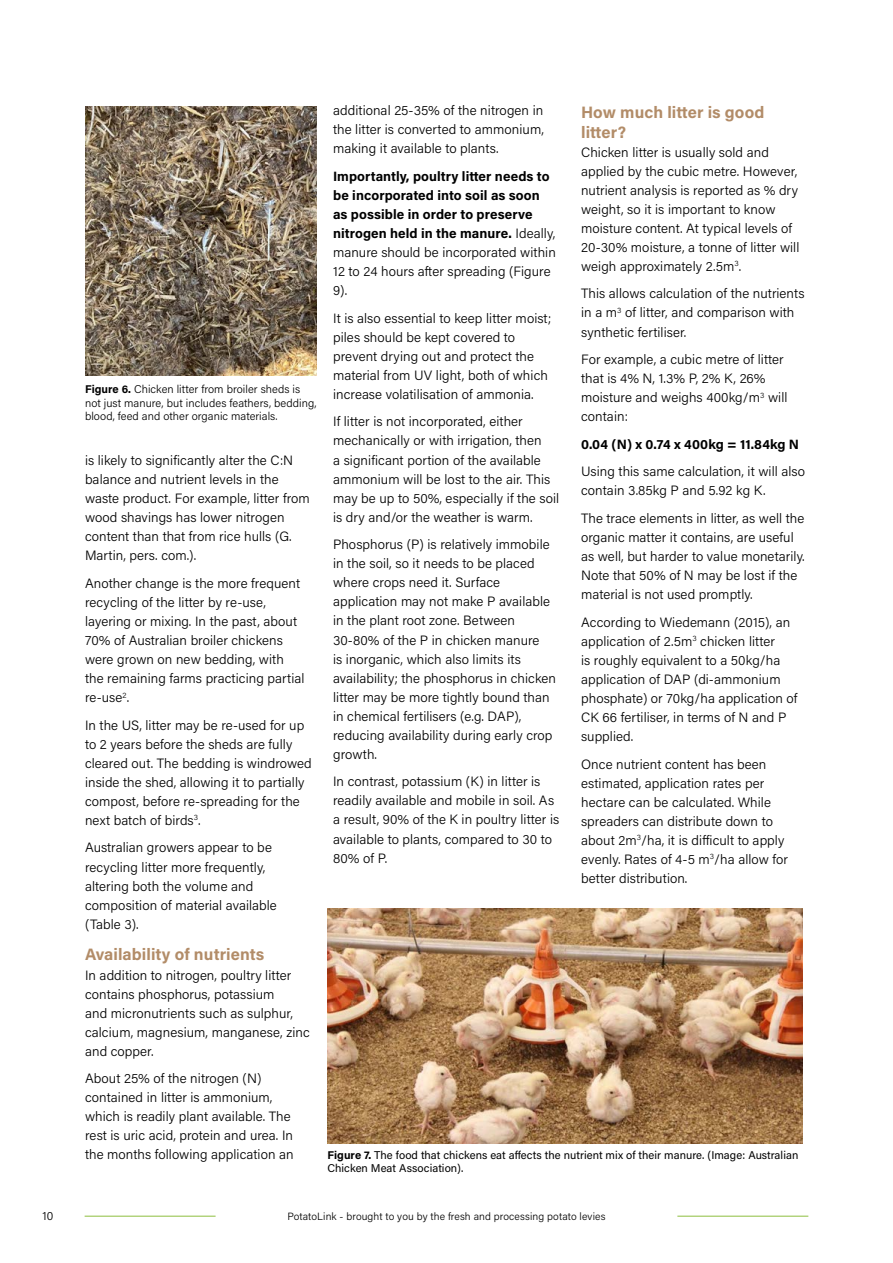
<style>
.page{position:relative;width:893px;height:1263px;background:#fff}
.page>*{position:absolute;margin:0;border:0;box-sizing:border-box;transform-origin:0 0}
.t1{font:700 16.5px/19px "Acumin Pro";letter-spacing:.005em;color:#b28c68}
.t2{font:300 13.5px/19px "Acumin Pro";letter-spacing:.005em;color:#000}
.t3{font:700 13.5px/19px "Acumin Pro";letter-spacing:.005em;color:#000}
.t4{font:300 12px "Acumin Pro";color:#000}
.t5{font:300 11.25px/13.5px "Acumin Pro";letter-spacing:.005em;color:#000}
.t6{font:11.25px/13.5px "Acumin Pro";letter-spacing:.005em;color:#000}
.t7{font:300 10.5px "Acumin Pro";letter-spacing:.01em;color:#000}
.s1{font-weight:700}
.s2{font-weight:300}
</style>
<div class="page">
<img style="left:85px;top:106px;width:232px;height:269px">
<img style="left:327px;top:908px;width:475px;height:235px">
<hr style="left:677px;top:1216px;width:131px;height:1px;background:#8ebe3f">
<hr style="left:85px;top:1216px;width:131px;height:1px;background:#8ebe3f">
<p class="t5" style="left:85px;top:382px;width:233px"><span class="s1">Figure 6.</span> Chicken litter from broiler sheds is not just manure, but includes feathers, bedding, blood, feed and other organic materials.</p>
<p class="t2" style="left:85px;top:450px;width:226px">is likely to significantly alter the C:N balance and nutrient levels in the waste product. For example, litter from wood shavings has lower nitrogen content than that from rice hulls (G.<br>Martin, pers. com.).</p>
<p class="t2" style="left:85px;top:573px;width:221px">Another change is the more frequent recycling of the litter by re-use, layering or mixing. In the past, about<br>70% of Australian broiler chickens were grown on new bedding, with the remaining farms practicing partial re-use<sup>2</sup>.</p>
<p class="t2" style="left:85px;top:715px;width:228px">In the US, litter may be re-used for up to 2 years before the sheds are fully cleared out. The bedding is windrowed inside the shed, allowing it to partially compost, before re-spreading for the next batch of birds<sup>3</sup>.</p>
<p class="t2" style="left:85px;top:838px;width:193px">Australian growers appear to be recycling litter more frequently, altering both the volume and composition of material available (Table 3).</p>
<p class="t1" style="left:85px;top:944px;width:181px">Availability of nutrients</p>
<p class="t2" style="left:85px;top:965px;width:226px">In addition to nitrogen, poultry litter contains phosphorus, potassium<br>and micronutrients such as sulphur, calcium, magnesium, manganese, zinc and copper.</p>
<p class="t2" style="left:85px;top:1068px;width:210px">About 25% of the nitrogen (N) contained in litter is ammonium, which is readily plant available. The rest is uric acid, protein and urea. In the months following application an</p>
<p class="t2" style="left:333px;top:100px;width:212px;text-align:justify">additional 25-35% of the nitrogen in the litter is converted to ammonium, making it available to plants.</p>
<p class="t3" style="left:333px;top:166px;width:224px">Importantly, poultry litter needs to be incorporated into soil as soon as possible in order to preserve nitrogen held in the manure. <span class="s2">Ideally, manure should be incorporated within<br>12 to 24 hours after spreading (Figure<br>9).</span></p>
<p class="t2" style="left:333px;top:308px;width:220px">It is also essential to keep litter moist; piles should be kept covered to prevent drying out and protect the material from UV light, both of which increase volatilisation of ammonia.</p>
<p class="t2" style="left:333px;top:412px;width:228px">If litter is not incorporated, either mechanically or with irrigation, then<br>a significant portion of the available ammonium will be lost to the air. This may be up to 50%, especially if the soil is dry and/or the weather is warm.</p>
<p class="t2" style="left:333px;top:534px;width:224px">Phosphorus (P) is relatively immobile in the soil, so it needs to be placed where crops need it. Surface application may not make P available in the plant root zone. Between 30-80% of the P in chicken manure<br>is inorganic, which also limits its availability; the phosphorus in chicken litter may be more tightly bound than in chemical fertilisers (e.g. DAP), reducing availability during early crop growth.</p>
<p class="t2" style="left:333px;top:772px;width:228px">In contrast, potassium (K) in litter is readily available and mobile in soil. As a result, 90% of the K in poultry litter is available to plants, compared to 30 to 80% of P.</p>
<p class="t1" style="left:581px;top:102px;width:185px">How much litter is good litter?</p>
<p class="t2" style="left:581px;top:142px;width:220px">Chicken litter is usually sold and applied by the cubic metre. However, nutrient analysis is reported as % dry weight, so it is important to know moisture content. At typical levels of 20-30% moisture, a tonne of litter will weigh approximately 2.5m<sup>3</sup>.</p>
<p class="t2" style="left:581px;top:284px;width:225px">This allows calculation of the nutrients in a m<sup>3</sup> of litter, and comparison with synthetic fertiliser.</p>
<p class="t2" style="left:581px;top:349px;width:208px">For example, a cubic metre of litter that is 4% N, 1.3% P, 2% K, 26% moisture and weighs 400kg/m<sup>3</sup> will contain:</p>
<p class="t3" style="left:581px;top:434px;width:219px">0.04 (N) x 0.74 x 400kg = 11.84kg N</p>
<p class="t2" style="left:581px;top:462px;width:225px">Using this same calculation, it will also contain 3.85kg P and 5.92 kg K.</p>
<p class="t2" style="left:581px;top:508px;width:225px">The trace elements in litter, as well the organic matter it contains, are useful as well, but harder to value monetarily.<br>Note that 50% of N may be lost if the material is not used promptly.</p>
<p class="t2" style="left:581px;top:612px;width:218px">According to Wiedemann (2015), an application of 2.5m<sup>3</sup> chicken litter<br>is roughly equivalent to a 50kg/ha application of DAP (di-ammonium phosphate) or 70kg/ha application of<br>CK 66 fertiliser, in terms of N and P supplied.</p>
<p class="t2" style="left:581px;top:754px;width:209px">Once nutrient content has been estimated, application rates per hectare can be calculated. While spreaders can distribute down to about 2m<sup>3</sup>/ha, it is difficult to apply evenly. Rates of 4-5 m<sup>3</sup>/ha allow for better distribution.</p>
<p class="t6" style="left:327px;top:1147px;width:472px"><span class="s1">Figure 7.</span> The food that chickens eat affects the nutrient mix of their manure. (Image: Australian<br>Chicken Meat Association).</p>
<p class="t4" style="left:43px;top:1208px;width:12px">10</p>
<p class="t7" style="left:287px;top:1209px;width:320px">PotatoLink - brought to you by the fresh and processing potato levies</p>
</div>
